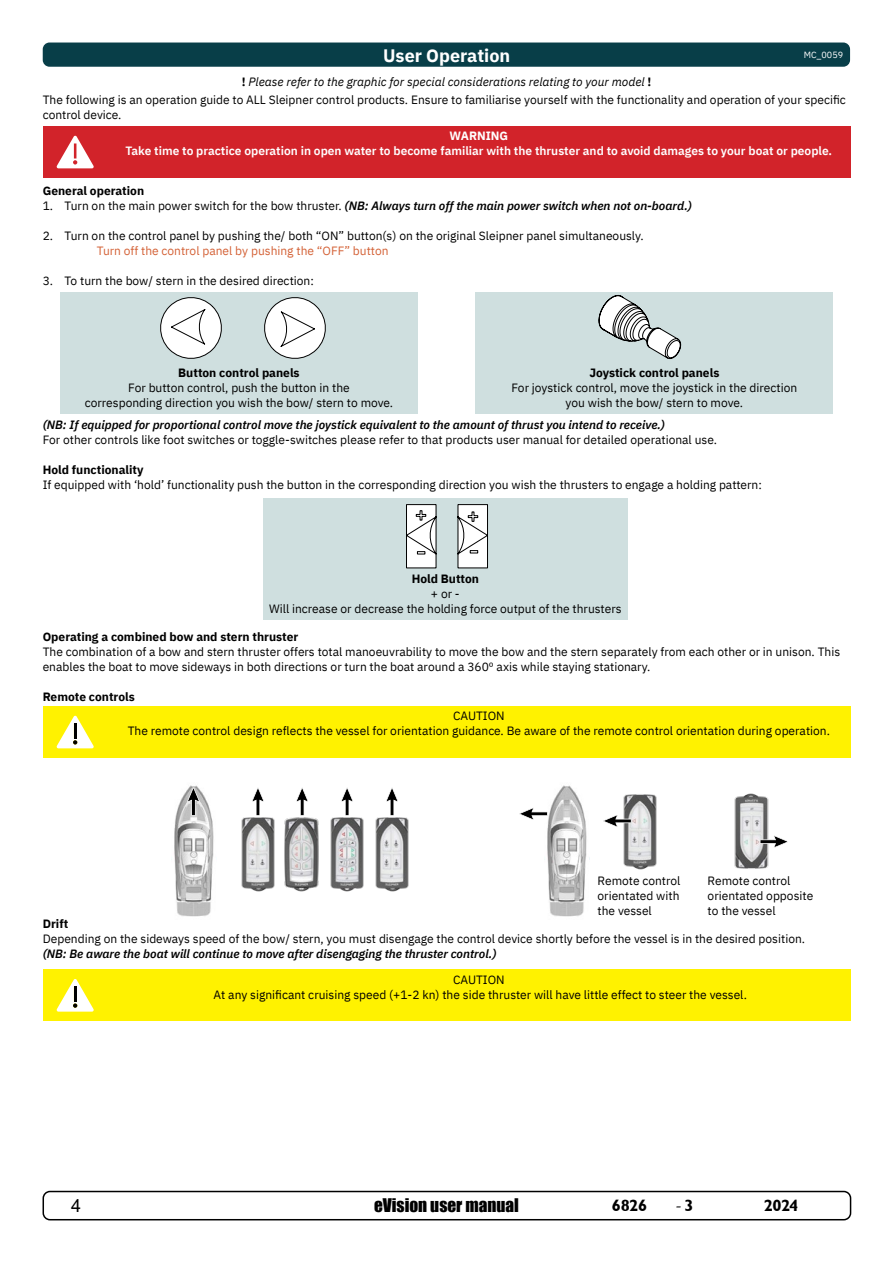
<style>
.page{position:relative;width:893px;height:1263px;background:#fff}
.page>*{position:absolute;margin:0;border:0;box-sizing:border-box;transform-origin:0 0}
.t1{font:700 18px "IBM Plex Sans";color:#fff}
.t2{font:18px "Minion Pro";color:#000}
.t3{font:18px "Arial";color:#000}
.t4{font:17.25px "Impact";color:#000}
.t5{font:16.5px "Garrison Sans BOLD";letter-spacing:-.03em;color:#000}
.t6{font:12px/15px "IBM Plex Sans";color:#000}
.t7{font:600 12px/15px "IBM Plex Sans";color:#fff;text-align:center}
.t8{font:italic 600 12px "IBM Plex Sans";color:#000}
.t9{font:italic 12px "IBM Plex Sans";color:#000}
.t10{font:700 12px "IBM Plex Sans";color:#000}
.t11{font:9px "IBM Plex Sans";color:#fff}
.s1{font-weight:700;font-style:normal}
.s2{font-weight:700}
.s3{font-weight:400;font-style:normal}
.s4{color:#d46237}
.s5{font-weight:600;font-style:italic}
.s6{font-family:"Garrison Sans BOLD";font-size:16.5px}
</style>
<div class="page">
<div style="left:43px;top:1191px;width:808px;height:29px;border:2px solid #000;border-radius:7px"></div>
<div style="left:43px;top:43px;width:807px;height:24px;background:#083e48;border-radius:7px"></div>
<div style="left:263px;top:499px;width:364px;height:121px;background:#cfdfdf"></div>
<div style="left:60px;top:292px;width:358px;height:122px;background:#cfdfdf"></div>
<div style="left:476px;top:292px;width:357px;height:122px;background:#cfdfdf"></div>
<svg style="left:598px;top:295px;width:83px;height:64px"></svg>
<svg style="left:160px;top:297px;width:62px;height:62px"></svg>
<svg style="left:264px;top:297px;width:62px;height:62px"></svg>
<svg style="left:406px;top:504px;width:82px;height:65px"></svg>
<img style="left:171px;top:785px;width:43px;height:132px">
<img style="left:544px;top:785px;width:43px;height:132px">
<img style="left:241px;top:817px;width:107px;height:75px">
<img style="left:623px;top:794px;width:34px;height:76px">
<img style="left:734px;top:793px;width:35px;height:76px">
<img style="left:348px;top:817px;width:61px;height:75px">
<svg style="left:252px;top:788px;width:12px;height:28px"></svg>
<svg style="left:519px;top:807px;width:29px;height:13px"></svg>
<svg style="left:603px;top:815px;width:29px;height:12px"></svg>
<svg style="left:760px;top:835px;width:28px;height:13px"></svg>
<svg style="left:296px;top:788px;width:12px;height:28px"></svg>
<svg style="left:341px;top:788px;width:12px;height:28px"></svg>
<svg style="left:386px;top:788px;width:12px;height:28px"></svg>
<svg style="left:187px;top:787px;width:13px;height:29px"></svg>
<div style="left:43px;top:127px;width:808px;height:51px;background:#d2232a"></div>
<div style="left:43px;top:706px;width:808px;height:52px;background:#fff200"></div>
<div style="left:43px;top:970px;width:808px;height:51px;background:#fff200"></div>
<svg style="left:56px;top:135px;width:38px;height:33px"></svg>
<svg style="left:56px;top:715px;width:38px;height:33px"></svg>
<svg style="left:56px;top:979px;width:38px;height:33px"></svg>
<p class="t1" style="left:383px;top:41px;width:129px">User Operation</p>
<p class="t9" style="left:242px;top:73px;width:411px"><span class="s1">!</span> Please refer to the graphic for special considerations relating to your model <span class="s1">!</span></p>
<p class="t11" style="left:804px;top:48px;width:41px">MC_0059</p>
<p class="t6" style="left:43px;top:91px;width:805px">The following is an operation guide to ALL Sleipner control products. Ensure to familiarise yourself with the functionality and operation of your specific control device.</p>
<p class="t7" style="left:125px;top:128px;width:708px"><span class="s2">WARNING<br></span>Take time to practice operation in open water to become familiar with the thruster and to avoid damages to your boat or people.</p>
<p class="t10" style="left:43px;top:181px;width:103px">General operation</p>
<p class="t8" style="left:43px;top:196px;width:651px"><span class="s3">1. Turn on the main power switch for the bow thruster.</span> (NB: Always turn off the main power switch when not on-board.)</p>
<p class="t6" style="left:97px;top:227px;width:548px;text-indent:-54px">2. Turn on the control panel by pushing the/ both “ON” button(s) on the original Sleipner panel simultaneously.<br><span class="s4">Turn off the control panel by pushing the “OFF” button</span></p>
<p class="t6" style="left:43px;top:272px;width:273px">3. To turn the bow/ stern in the desired direction:</p>
<p class="t6" style="left:85px;top:364px;width:310px;text-align:center"><span class="s2">Button control panels<br></span>For button control, push the button in the<br>corresponding direction you wish the bow/ stern to move.</p>
<p class="t6" style="left:511px;top:364px;width:287px;text-align:center"><span class="s2">Joystick control panels<br></span>For joystick control, move the joystick in the direction you wish the bow/ stern to move.</p>
<p class="t6" style="left:43px;top:416px;width:676px"><span class="s5">(NB: If equipped for proportional control move the joystick equivalent to the amount of thrust you intend to receive.)<br></span>For other controls like foot switches or toggle-switches please refer to that products user manual for detailed operational use.</p>
<p class="t6" style="left:43px;top:461px;width:721px"><span class="s2">Hold functionality<br></span>If equipped with ‘hold’ functionality push the button in the corresponding direction you wish the thrusters to engage a holding pattern:</p>
<p class="t6" style="left:269px;top:571px;width:354px;text-align:center"><span class="s2">Hold Button<br></span>+ or -<br>Will increase or decrease the holding force output of the thrusters</p>
<p class="t6" style="left:43px;top:628px;width:799px"><span class="s2">Operating a combined bow and stern thruster<br></span>The combination of a bow and stern thruster offers total manoeuvrability to move the bow and the stern separately from each other or in unison. This enables the boat to move sideways in both directions or turn the boat around a 360º axis while staying stationary.</p>
<p class="t10" style="left:43px;top:687px;width:94px">Remote controls</p>
<p class="t6" style="left:128px;top:707px;width:704px;text-align:center">CAUTION<br>The remote control design reflects the vessel for orientation guidance. Be aware of the remote control orientation during operation.</p>
<p class="t6" style="left:598px;top:872px;width:84px;text-align:justify">Remote control orientated with the vessel</p>
<p class="t6" style="left:708px;top:872px;width:107px">Remote control orientated opposite to the vessel</p>
<p class="t6" style="left:43px;top:915px;width:764px"><span class="s2">Drift<br></span>Depending on the sideways speed of the bow/ stern, you must disengage the control device shortly before the vessel is in the desired position. <span class="s5">(NB: Be aware the boat will continue to move after disengaging the thruster control.)</span></p>
<p class="t6" style="left:214px;top:971px;width:535px;text-align:center">CAUTION<br>At any significant cruising speed (+1-2 kn) the side thruster will have little effect to steer the vessel.</p>
<h1 class="t3" style="left:71px;top:1193px;width:12px">4</h1>
<h2 class="t4" style="left:374px;top:1192px;width:146px">eVision user manual</h2>
<h3 class="t5" style="left:612px;top:1196px;width:37px">6826</h3>
<h1 class="t2" style="left:675px;top:1193px;width:20px">-<span class="s6">3</span></h1>
<h3 class="t5" style="left:764px;top:1196px;width:36px">2024</h3>
</div>
